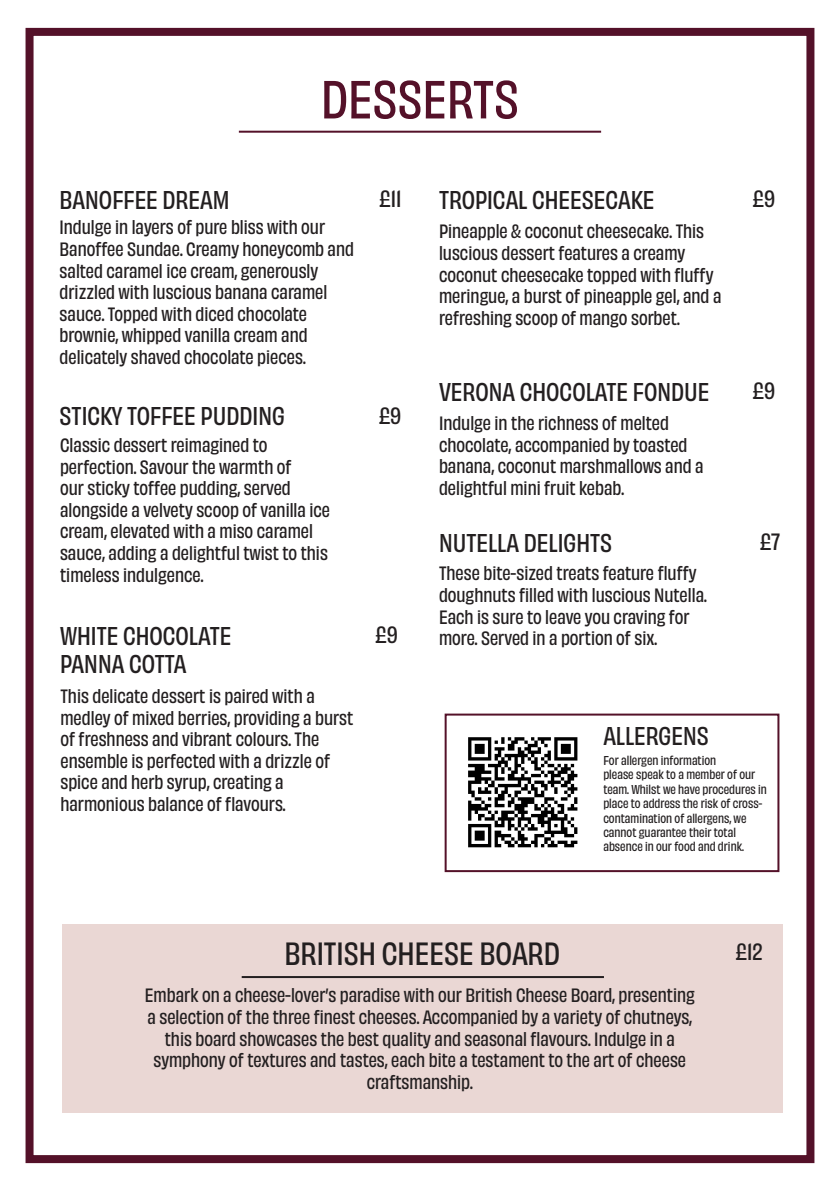
<style>
.page{position:relative;width:840px;height:1191px;background:#fff}
.page>*{position:absolute;margin:0;border:0;box-sizing:border-box;transform-origin:0 0}
.t1{font:50px "Obviously Narw Medi";color:#541129}
.t2{font:30px "Obviously Narw Medi";color:#231f20}
.t3{font:24px "Obviously Narw Medi";color:#231f20}
.t4{font:22px "Obviously Narw Medi";color:#231f20}
.t5{font:18px/21.6px "Obviously Narw Medi";color:#231f20}
.t6{font:12px/14.4px "Obviously Narw Medi";color:#231f20}
</style>
<div class="page">
<div style="left:62px;top:924px;width:720px;height:188px;background:#ead7d4"></div>
<div style="left:26px;top:28px;width:788px;height:1135px;border:8px solid #541129"></div>
<hr style="left:239px;top:131px;width:361px;height:2px;background:#541129">
<hr style="left:241px;top:976px;width:362px;height:2px;background:#231f20">
<div style="left:444px;top:713px;width:335px;height:159px;border:2px solid #541129"></div>
<img style="left:468px;top:737px;width:110px;height:111px">
<p class="t1" style="left:321px;top:63px;width:199px">DESSERTS</p>
<p class="t3" style="left:60px;top:182px;width:172px">BANOFFEE DREAM</p>
<p class="t4" style="left:379px;top:183px;width:23px">£11</p>
<p class="t5" style="left:60px;top:215px;width:296px">Indulge in layers of pure bliss with our<br>Banoffee Sundae. Creamy honeycomb and salted caramel ice cream, generously</p>
<p class="t5" style="left:60px;top:280px;width:269px">drizzled with luscious banana caramel sauce. Topped with diced chocolate brownie, whipped vanilla cream and</p>
<p class="t5" style="left:60px;top:345px;width:247px">delicately shaved chocolate pieces.</p>
<p class="t3" style="left:439px;top:182px;width:217px">TROPICAL CHEESECAKE</p>
<p class="t5" style="left:439px;top:219px;width:266px">Pineapple &amp; coconut cheesecake. This</p>
<p class="t5" style="left:439px;top:241px;width:284px">luscious dessert features a creamy coconut cheesecake topped with fluffy meringue, a burst of pineapple gel, and a refreshing scoop of mango sorbet.</p>
<p class="t3" style="left:439px;top:374px;width:272px">VERONA CHOCOLATE FONDUE</p>
<p class="t4" style="left:752px;top:183px;width:24px">£9</p>
<p class="t4" style="left:752px;top:374px;width:24px">£9</p>
<p class="t3" style="left:60px;top:398px;width:227px">STICKY TOFFEE PUDDING</p>
<p class="t4" style="left:379px;top:399px;width:24px">£9</p>
<p class="t5" style="left:60px;top:433px;width:209px">Classic dessert reimagined to</p>
<p class="t5" style="left:60px;top:454px;width:271px">perfection. Savour the warmth of<br>our sticky toffee pudding, served alongside a velvety scoop of vanilla ice cream, elevated with a miso caramel sauce, adding a delightful twist to this timeless indulgence.</p>
<p class="t3" style="left:60px;top:618px;width:173px">WHITE CHOCOLATE</p>
<p class="t3" style="left:60px;top:646px;width:128px">PANNA COTTA</p>
<p class="t5" style="left:60px;top:684px;width:294px">This delicate dessert is paired with a medley of mixed berries, providing a burst of freshness and vibrant colours. The</p>
<p class="t5" style="left:60px;top:748px;width:271px">ensemble is perfected with a drizzle of spice and herb syrup, creating a</p>
<p class="t5" style="left:60px;top:792px;width:226px">harmonious balance of flavours.</p>
<p class="t4" style="left:375px;top:618px;width:24px">£9</p>
<p class="t5" style="left:439px;top:411px;width:231px">Indulge in the richness of melted</p>
<p class="t5" style="left:439px;top:432px;width:266px">chocolate, accompanied by toasted banana, coconut marshmallows and a delightful mini fruit kebab.</p>
<p class="t3" style="left:439px;top:525px;width:175px">NUTELLA DELIGHTS</p>
<p class="t4" style="left:759px;top:525px;width:22px">£7</p>
<p class="t5" style="left:439px;top:561px;width:269px">These bite-sized treats feature fluffy doughnuts filled with luscious Nutella.<br>Each is sure to leave you craving for more. Served in a portion of six.</p>
<p class="t3" style="left:603px;top:718px;width:107px">ALLERGENS</p>
<p class="t6" style="left:603px;top:752px;width:114px">For allergen information</p>
<p class="t6" style="left:603px;top:766px;width:165px">please speak to a member of our team. Whilst we have procedures in place to address the risk of cross-</p>
<p class="t6" style="left:603px;top:810px;width:145px">contamination of allergens, we cannot guarantee their total absence in our food and drink.</p>
<p class="t2" style="left:284px;top:931px;width:277px">BRITISH CHEESE BOARD</p>
<p class="t4" style="left:735px;top:935px;width:28px">£12</p>
<p class="t5" style="left:145px;top:983px;width:551px;text-align:center">Embark on a cheese-lover’s paradise with our British Cheese Board, presenting a selection of the three finest cheeses. Accompanied by a variety of chutneys, this board showcases the best quality and seasonal flavours. Indulge in a symphony of textures and tastes, each bite a testament to the art of cheese craftsmanship.</p>
</div>
